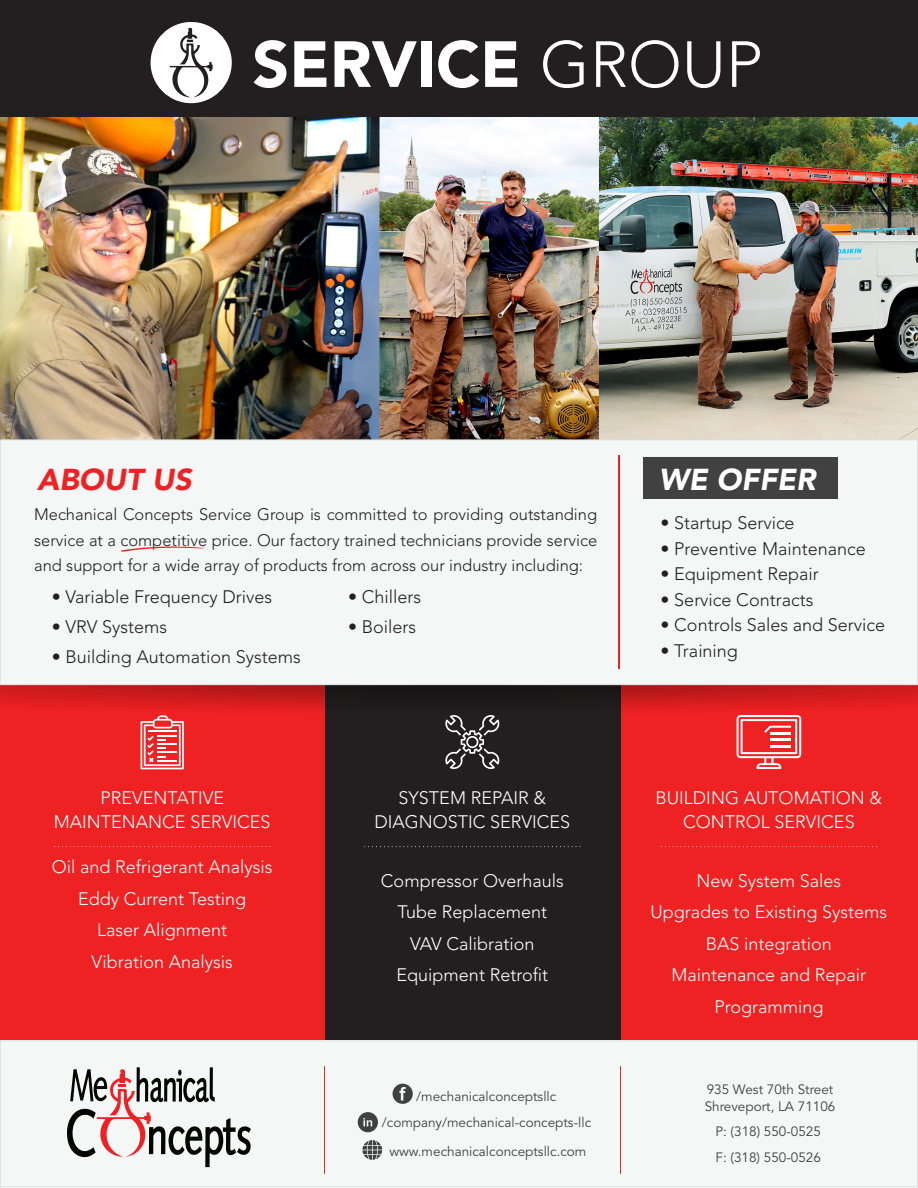
<style>
.page{position:relative;width:918px;height:1188px;background:#fff}
.page>*{position:absolute;margin:0;border:0;box-sizing:border-box;transform-origin:0 0}
.t1{font:900 64.35px "Avenir LT Std";color:#fff}
.t2{font:italic 900 30px "Avenir LT Std";color:#ee2123}
.t3{font:italic 900 30px "Avenir LT Std";color:#fff}
.t4{font:300 18px/31.5px "Avenir LT Std";color:#fff;text-align:center}
.t5{font:300 18px "Avenir LT Std";color:#231f20}
.t6{font:300 16.5px/25.5px "Avenir LT Std";color:#231f20;text-align:justify}
.t7{font:13.5px/25.7px "Avenir LT Std";color:#414141}
.t8{font:300 13.2px "Open Sans";color:#fff}
.s1{font-weight:300}
</style>
<div class="page">
<img style="left:1px;top:117px;width:917px;height:323px">
<div style="left:620px;top:684px;width:298px;height:360px;background:#ee2123"></div>
<div style="left:324px;top:684px;width:297px;height:360px;background:#231f20"></div>
<div style="left:0;top:684px;width:325px;height:360px;background:#ee2123"></div>
<div style="left:0;top:440px;width:918px;height:245px;background:#f5f7f7"></div>
<div style="left:0;top:1041px;width:918px;height:146px;background:#f5f7f7"></div>
<div style="left:0;top:1041px;width:918px;height:146px;border:1px solid #ddd"></div>
<hr style="left:618px;top:456px;width:2px;height:213px;background:#ee2123">
<div style="left:644px;top:458px;width:194px;height:41px;background:#414141"></div>
<svg style="left:54px;top:846px;width:216px;height:1px"></svg>
<svg style="left:364px;top:846px;width:216px;height:1px"></svg>
<svg style="left:661px;top:846px;width:216px;height:1px"></svg>
<hr style="left:324px;top:1066px;width:1px;height:108px;background:#ee2123">
<hr style="left:620px;top:1066px;width:1px;height:108px;background:#ee2123">
<svg style="left:393px;top:1084px;width:20px;height:20px"></svg>
<svg style="left:358px;top:1112px;width:20px;height:20px"></svg>
<svg style="left:362px;top:1140px;width:20px;height:20px"></svg>
<svg style="left:1px;top:684px;width:916px;height:86px"></svg>
<svg style="left:67px;top:1067px;width:184px;height:100px"></svg>
<div style="left:0;top:0;width:918px;height:117px;background:#231f20"></div>
<svg style="left:151px;top:22px;width:81px;height:81px"></svg>
<svg style="left:120px;top:546px;width:85px;height:6px"></svg>
<h1 class="t1" style="left:252px;top:26px;width:512px">SERVICE <span class="s1">GROUP</span></h1>
<h2 class="t2" style="left:37px;top:461px;width:156px">ABOUT US</h2>
<h2 class="t3" style="left:659px;top:461px;width:158px">WE OFFER</h2>
<p class="t6" style="left:34px;top:502px;width:565px">Mechanical Concepts Service Group is committed to providing outstanding service at a competitive price. Our factory trained technicians provide service and support for a wide array of products from across our industry including:</p>
<p class="t5" style="left:661px;top:512px;width:136px">• Startup Service</p>
<p class="t5" style="left:661px;top:538px;width:207px">• Preventive Maintenance</p>
<p class="t5" style="left:661px;top:563px;width:160px">• Equipment Repair</p>
<p class="t5" style="left:661px;top:589px;width:154px">• Service Contracts</p>
<p class="t5" style="left:661px;top:614px;width:226px">• Controls Sales and Service</p>
<p class="t5" style="left:661px;top:640px;width:79px">• Training</p>
<p class="t5" style="left:52px;top:586px;width:222px">• Variable Frequency Drives</p>
<p class="t5" style="left:52px;top:616px;width:117px">• VRV Systems</p>
<p class="t5" style="left:52px;top:646px;width:251px">• Building Automation Systems</p>
<p class="t5" style="left:348px;top:586px;width:74px">• Chillers</p>
<p class="t5" style="left:348px;top:616px;width:70px">• Boilers</p>
<p class="t4" style="left:54px;top:786px;width:218px;line-height:24px">PREVENTATIVE<br>MAINTENANCE SERVICES</p>
<p class="t4" style="left:52px;top:851px;width:222px">Oil and Refrigerant Analysis<br>Eddy Current Testing<br>Laser Alignment<br>Vibration Analysis</p>
<p class="t4" style="left:374px;top:786px;width:197px;line-height:24px">SYSTEM REPAIR &amp;<br>DIAGNOSTIC SERVICES</p>
<p class="t4" style="left:381px;top:865px;width:184px">Compressor Overhauls<br>Tube Replacement<br>VAV Calibration<br>Equipment Retrofit</p>
<p class="t7" style="left:382px;top:1084px;width:211px;text-align:center">/mechanicalconceptsllc /company/mechanical-concepts-llc</p>
<p class="t7" style="left:389px;top:1139px;width:199px">www.mechanicalconceptsllc.com</p>
<p class="t4" style="left:656px;top:786px;width:228px;line-height:24px">BUILDING AUTOMATION &amp;<br>CONTROL SERVICES</p>
<p class="t4" style="left:651px;top:865px;width:238px">New System Sales<br>Upgrades to Existing Systems<br>BAS integration<br>Maintenance and Repair<br>Programming</p>
<p class="t8" style="left:702px;top:878px;width:135px">eiusmod tempor incidi</p>
<p class="t7" style="left:705px;top:1082px;width:132px;line-height:16.5px">935 West 70th Street<br>Shreveport, LA 71106</p>
<p class="t7" style="left:715px;top:1119px;width:107px">P: (318) 550-0525<br>F: (318) 550-0526</p>
</div>
